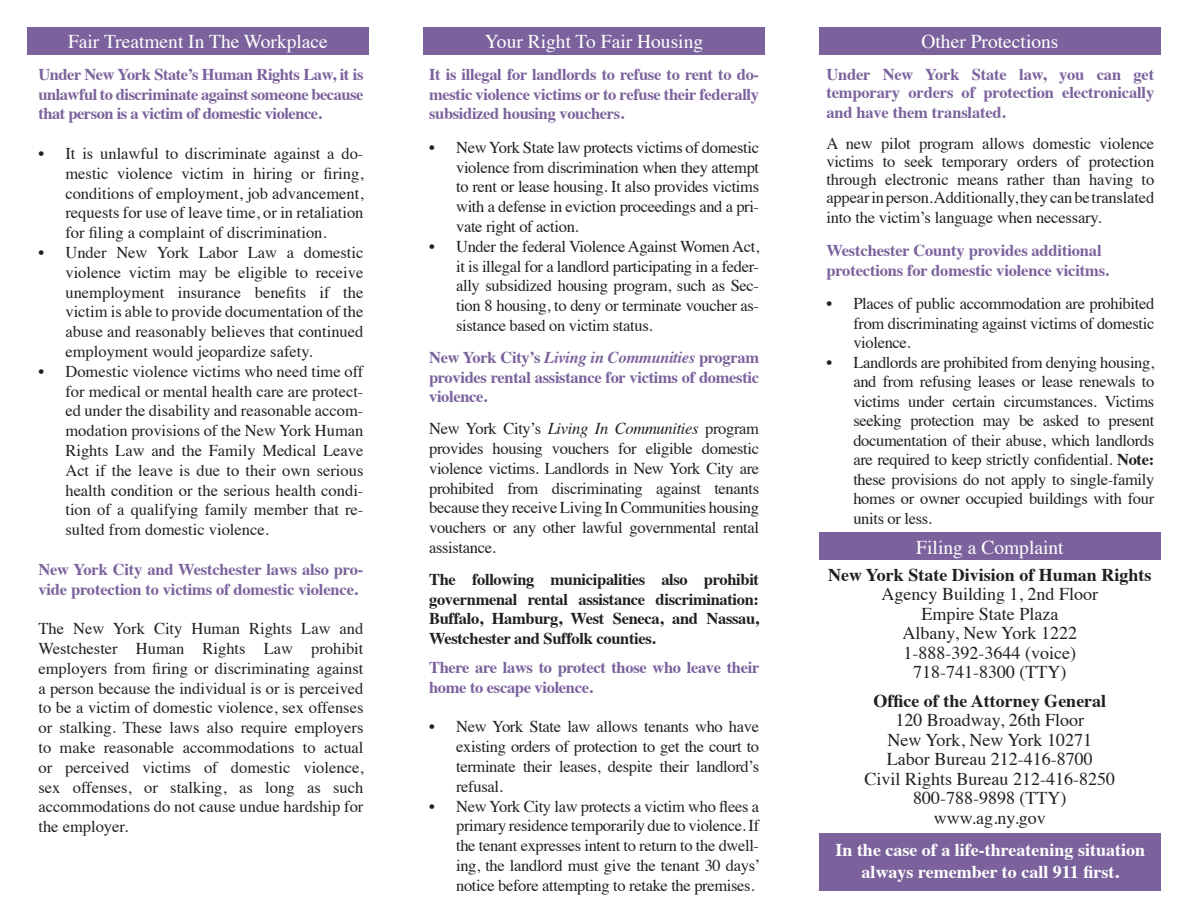
<style>
.page{position:relative;width:1188px;height:918px;background:#fff}
.page>*{position:absolute;margin:0;border:0;box-sizing:border-box;transform-origin:0 0}
.t1{font:19.5px "Times";color:#fff}
.t2{font:18px "Times";color:#231f20}
.t3{font:700 18px/21.6px "Times";color:#fff;text-align:center}
.t4{font:700 18px "Times";color:#231f20}
.t5{font:16.5px/19.8px "Times";letter-spacing:-.02em;color:#231f20;text-align:justify}
.t6{font:700 16.5px/19.8px "Times";letter-spacing:-.01em;color:#7b629c}
.t7{font:700 16.5px/19.8px "Times";letter-spacing:-.02em;color:#231f20;text-align:justify}
.s1{font-style:italic}
.s2{font-weight:700}
</style>
<div class="page">
<div style="left:819px;top:834px;width:342px;height:57px;background:#7b629c"></div>
<div style="left:819px;top:27px;width:342px;height:28px;background:#7b629c"></div>
<div style="left:27px;top:27px;width:342px;height:28px;background:#7b629c"></div>
<div style="left:423px;top:27px;width:342px;height:28px;background:#7b629c"></div>
<div style="left:819px;top:532px;width:342px;height:28px;background:#7b629c"></div>
<p class="t1" style="left:68px;top:24px;width:261px">Fair Treatment In The Workplace</p>
<p class="t1" style="left:485px;top:24px;width:220px">Your Right To Fair Housing</p>
<p class="t1" style="left:921px;top:24px;width:139px">Other Protections</p>
<p class="t6" style="left:38px;top:63px;width:327px;text-align:justify">Under New York State’s Human Rights Law, it is unlawful to discriminate against someone because that person is a victim of domestic violence.</p>
<p class="t5" style="left:65px;top:142px;width:300px;text-indent:-27px">• It is unlawful to discriminate against a do&shy;mestic violence victim in hiring or firing, conditions of employment, job advancement, requests for use of leave time, or in retaliation for filing a complaint of discrimination.</p>
<p class="t5" style="left:65px;top:241px;width:300px;text-indent:-27px">• Under New York Labor Law a domestic violence victim may be eligible to receive unemployment insurance benefits if the victim is able to provide documentation of the abuse and reasonably believes that continued employment would jeopardize safety.</p>
<p class="t5" style="left:65px;top:360px;width:300px;text-indent:-27px">• Domestic violence victims who need time off for medical or mental health care are protect&shy;ed under the disability and reasonable accom&shy;modation provisions of the New York Human Rights Law and the Family Medical Leave Act if the leave is due to their own serious health condition or the serious health condi&shy;tion of a qualifying family member that re&shy;sulted from domestic violence.</p>
<p class="t6" style="left:38px;top:558px;width:327px">New York City and Westchester laws also pro&shy;vide protection to victims of domestic violence.</p>
<p class="t5" style="left:38px;top:617px;width:327px">The New York City Human Rights Law and Westchester Human Rights Law prohibit employers from firing or discriminating against a person because the individual is or is perceived to be a victim of domestic violence, sex offenses or stalking. These laws also require employers to make reasonable accommodations to actual or perceived victims of domestic violence, sex offenses, or stalking, as long as such accommodations do not cause undue hardship for the employer.</p>
<p class="t6" style="left:429px;top:63px;width:332px;text-align:justify">It is illegal for landlords to refuse to rent to do&shy;mestic violence victims or to refuse their federally subsidized housing vouchers.</p>
<p class="t5" style="left:456px;top:136px;width:305px;text-indent:-27px">• New York State law protects victims of domestic violence from discrimination when they attempt to rent or lease housing. It also provides victims with a defense in eviction proceedings and a pri&shy;vate right of action.</p>
<p class="t5" style="left:456px;top:235px;width:305px;text-indent:-27px">• Under the federal Violence Against Women Act, it is illegal for a landlord participating in a feder&shy;ally subsidized housing program, such as Sec&shy;tion 8 housing, to deny or terminate voucher as&shy;sistance based on victim status.</p>
<p class="t6" style="left:429px;top:346px;width:332px;text-align:justify">New York City’s <span class="s1">Living in Communities</span> program provides rental assistance for victims of domestic violence.</p>
<p class="t5" style="left:429px;top:417px;width:332px">New York City’s <span class="s1">Living In Communities</span> program provides housing vouchers for eligible domestic violence victims. Landlords in New York City are prohibited from discriminating against tenants because they receive Living In Communities housing vouchers or any other lawful governmental rental assistance.</p>
<p class="t7" style="left:429px;top:568px;width:332px">The following municipalities also prohibit governmenal rental assistance discrimination:<br>Buffalo, Hamburg, West Seneca, and Nassau, Westchester and Suffolk counties.</p>
<p class="t6" style="left:429px;top:656px;width:332px">There are laws to protect those who leave their home to escape violence.</p>
<p class="t5" style="left:456px;top:716px;width:305px;text-indent:-27px">• New York State law allows tenants who have existing orders of protection to get the court to terminate their leases, despite their landlord’s refusal.</p>
<p class="t5" style="left:456px;top:795px;width:306px;text-indent:-27px">• New York City law protects a victim who flees a primary residence temporarily due to violence. If the tenant expresses intent to return to the dwell&shy;ing, the landlord must give the tenant 30 days’ notice before attempting to retake the premises.</p>
<p class="t6" style="left:826px;top:64px;width:329px;line-height:18px">Under New York State law, you can get temporary orders of protection electronically</p>
<p class="t6" style="left:826px;top:100px;width:181px">and have them translated.</p>
<p class="t5" style="left:826px;top:133px;width:329px;line-height:18px">A new pilot program allows domestic violence victims to seek temporary orders of protection through electronic means rather than having to appear in person. Additionally, they can be translated</p>
<p class="t5" style="left:826px;top:206px;width:277px">into the victim’s language when necessary.</p>
<p class="t6" style="left:826px;top:239px;width:284px">Westchester County provides additional protections for domestic violence vicitms.</p>
<p class="t5" style="left:853px;top:292px;width:302px;text-indent:-27px">• Places of public accommodation are prohibited from discriminating against victims of domestic violence.</p>
<p class="t5" style="left:853px;top:351px;width:302px;text-indent:-27px">• Landlords are prohibited from denying housing, and from refusing leases or lease renewals to victims under certain circumstances. Victims seeking protection may be asked to present documentation of their abuse, which landlords are required to keep strictly confidential. <span class="s2">Note: </span>these provisions do not apply to single-family homes or owner occupied buildings with four units or less.</p>
<p class="t1" style="left:916px;top:529px;width:149px">Filing a Complaint</p>
<p class="t4" style="left:828px;top:557px;width:325px">New York State Division of Human Rights</p>
<p class="t2" style="left:882px;top:577px;width:218px">Agency Building 1, 2nd Floor</p>
<p class="t2" style="left:921px;top:597px;width:138px">Empire State Plaza</p>
<p class="t2" style="left:903px;top:616px;width:176px">Albany, New York 1222</p>
<p class="t2" style="left:904px;top:636px;width:174px">1-888-392-3644 (voice)</p>
<p class="t2" style="left:913px;top:655px;width:155px">718-741-8300 (TTY)</p>
<p class="t4" style="left:873px;top:683px;width:234px">Office of the Attorney General</p>
<p class="t2" style="left:895px;top:703px;width:190px">120 Broadway, 26th Floor</p>
<p class="t2" style="left:888px;top:723px;width:206px">New York, New York 10271</p>
<p class="t2" style="left:887px;top:742px;width:207px">Labor Bureau 212-416-8700</p>
<p class="t2" style="left:865px;top:762px;width:252px">Civil Rights Bureau 212-416-8250</p>
<p class="t2" style="left:913px;top:781px;width:155px">800-788-9898 (TTY)</p>
<p class="t2" style="left:934px;top:801px;width:114px">www.ag.ny.gov</p>
<p class="t3" style="left:835px;top:837px;width:311px">In the case of a life-threatening situation always remember to call 911 first.</p>
</div>
